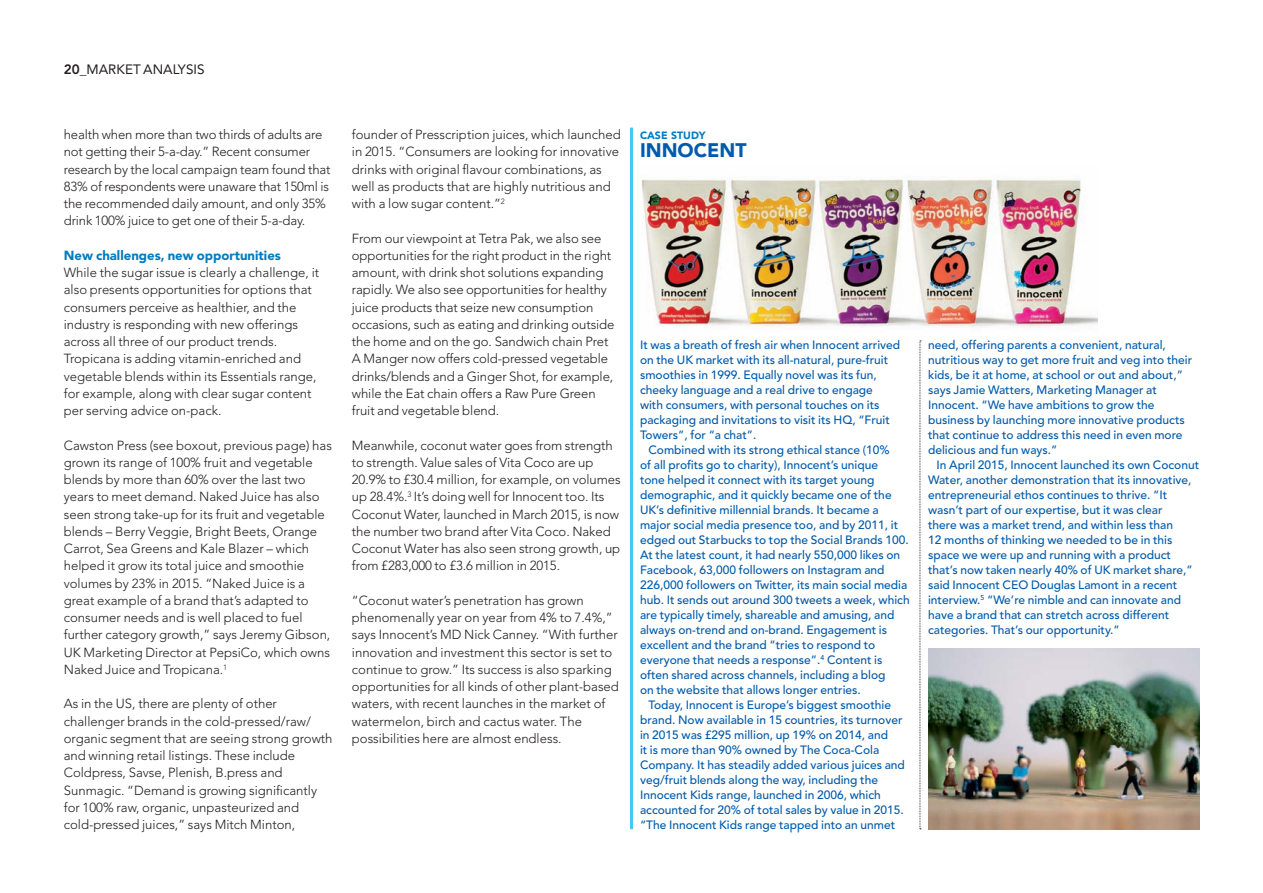
<style>
.page{position:relative;width:1263px;height:893px;background:#fff}
.page>*{position:absolute;margin:0;border:0;box-sizing:border-box;transform-origin:0 0}
.t1{font:900 19.5px "Avenir";color:#015aaa}
.t2{font:13.5px "Avenir";color:#231f20}
.t3{font:300 13.2px/17.2px "Avenir";color:#231f20}
.t4{font:900 13.2px "Avenir";color:#007cc2}
.t5{font:500 12px/15px "Avenir";color:#015aaa}
.t6{font:900 10.5px "Avenir";color:#007cc2}
.s1{font-weight:800}
</style>
<div class="page">
<img style="left:641px;top:178px;width:457px;height:164px">
<svg style="left:919px;top:341px;width:2px;height:488px"></svg>
<img style="left:928px;top:648px;width:271px;height:181px">
<hr style="left:630px;top:128px;width:3px;height:701px;background:#45c8f4">
<p class="t2" style="left:64px;top:62px;width:142px"><span class="s1">20</span>_MARKET ANALYSIS</p>
<p class="t3" style="left:64px;top:126px;width:268px">health when more than two thirds of adults are not getting their 5-a-day.” Recent consumer research by the local campaign team found that 83% of respondents were unaware that 150ml is the recommended daily amount, and only 35% drink 100% juice to get one of their 5-a-day.</p>
<p class="t4" style="left:64px;top:247px;width:219px">New challenges, new opportunities</p>
<p class="t3" style="left:64px;top:264px;width:257px">While the sugar issue is clearly a challenge, it also presents opportunities for options that consumers perceive as healthier, and the industry is responding with new offerings across all three of our product trends.<br>Tropicana is adding vitamin-enriched and vegetable blends within its Essentials range, for example, along with clear sugar content per serving advice on-pack.</p>
<p class="t3" style="left:64px;top:436px;width:270px">Cawston Press (see boxout, previous page) has grown its range of 100% fruit and vegetable blends by more than 60% over the last two years to meet demand. Naked Juice has also seen strong take-up for its fruit and vegetable blends – Berry Veggie, Bright Beets, Orange Carrot, Sea Greens and Kale Blazer – which helped it grow its total juice and smoothie volumes by 23% in 2015. “Naked Juice is a great example of a brand that’s adapted to consumer needs and is well placed to fuel further category growth,” says Jeremy Gibson, UK Marketing Director at PepsiCo, which owns Naked Juice and Tropicana.<sup>1</sup></p>
<p class="t3" style="left:64px;top:695px;width:270px">As in the US, there are plenty of other challenger brands in the cold-pressed/raw/ organic segment that are seeing strong growth and winning retail listings. These include Coldpress, Savse, Plenish, B.press and Sunmagic. “Demand is growing significantly for 100% raw, organic, unpasteurized and cold-pressed juices,” says Mitch Minton,</p>
<p class="t3" style="left:352px;top:126px;width:270px">founder of Presscription juices, which launched in 2015. “Consumers are looking for innovative drinks with original flavour combinations, as well as products that are highly nutritious and with a low sugar content.”<sup>2</sup></p>
<p class="t3" style="left:352px;top:229px;width:264px">From our viewpoint at Tetra Pak, we also see opportunities for the right product in the right amount, with drink shot solutions expanding rapidly. We also see opportunities for healthy juice products that seize new consumption occasions, such as eating and drinking outside the home and on the go. Sandwich chain Pret A Manger now offers cold-pressed vegetable drinks/blends and a Ginger Shot, for example, while the Eat chain offers a Raw Pure Green fruit and vegetable blend.</p>
<p class="t3" style="left:352px;top:436px;width:270px">Meanwhile, coconut water goes from strength to strength. Value sales of Vita Coco are up 20.9% to £30.4 million, for example, on volumes up 28.4%.<sup>3</sup> It’s doing well for Innocent too. Its Coconut Water, launched in March 2015, is now the number two brand after Vita Coco. Naked Coconut Water has also seen strong growth, up from £283,000 to £3.6 million in 2015.</p>
<p class="t3" style="left:352px;top:592px;width:269px">“Coconut water’s penetration has grown phenomenally year on year from 4% to 7.4%,” says Innocent’s MD Nick Canney. “With further innovation and investment this sector is set to continue to grow.” Its success is also sparking opportunities for all kinds of other plant-based waters, with recent launches in the market of watermelon, birch and cactus water. The possibilities here are almost endless.</p>
<p class="t6" style="left:640px;top:129px;width:67px">CASE STUDY</p>
<p class="t1" style="left:640px;top:138px;width:108px">INNOCENT</p>
<p class="t5" style="left:640px;top:338px;width:262px">It was a breath of fresh air when Innocent arrived on the UK market with its all-natural, pure-fruit smoothies in 1999. Equally novel was its fun, cheeky language and a real drive to engage<br>with consumers, with personal touches on its packaging and invitations to visit its HQ, “Fruit Towers”, for “a chat”.</p>
<p class="t5" style="left:640px;top:443px;width:271px;text-indent:9px">Combined with its strong ethical stance (10%<br>of all profits go to charity), Innocent’s unique<br>tone helped it connect with its target young demographic, and it quickly became one of the UK’s definitive millennial brands. It became a major social media presence too, and by 2011, it edged out Starbucks to top the Social Brands 100.<br>At the latest count, it had nearly 550,000 likes on Facebook, 63,000 followers on Instagram and 226,000 followers on Twitter, its main social media hub. It sends out around 300 tweets a week, which are typically timely, shareable and amusing, and always on-trend and on-brand. Engagement is excellent and the brand “tries to respond to everyone that needs a response”.<sup>4</sup> Content is often shared across channels, including a blog<br>on the website that allows longer entries.</p>
<p class="t5" style="left:640px;top:698px;width:266px;text-indent:9px">Today, Innocent is Europe’s biggest smoothie brand. Now available in 15 countries, its turnover in 2015 was £295 million, up 19% on 2014, and<br>it is more than 90% owned by The Coca-Cola Company. It has steadily added various juices and veg/fruit blends along the way, including the Innocent Kids range, launched in 2006, which accounted for 20% of total sales by value in 2015.</p>
<p class="t5" style="left:640px;top:818px;width:257px">“The Innocent Kids range tapped into an unmet</p>
<p class="t5" style="left:928px;top:338px;width:266px">need, offering parents a convenient, natural, nutritious way to get more fruit and veg into their kids, be it at home, at school or out and about,” says Jamie Watters, Marketing Manager at Innocent. “We have ambitions to grow the business by launching more innovative products that continue to address this need in even more delicious and fun ways.”</p>
<p class="t5" style="left:928px;top:458px;width:273px;text-indent:9px">In April 2015, Innocent launched its own Coconut Water, another demonstration that its innovative, entrepreneurial ethos continues to thrive. “It wasn’t part of our expertise, but it was clear<br>there was a market trend, and within less than<br>12 months of thinking we needed to be in this space we were up and running with a product that’s now taken nearly 40% of UK market share,” said Innocent CEO Douglas Lamont in a recent interview.<sup>5</sup> “We’re nimble and can innovate and have a brand that can stretch across different categories. That’s our opportunity.”</p>
</div>
